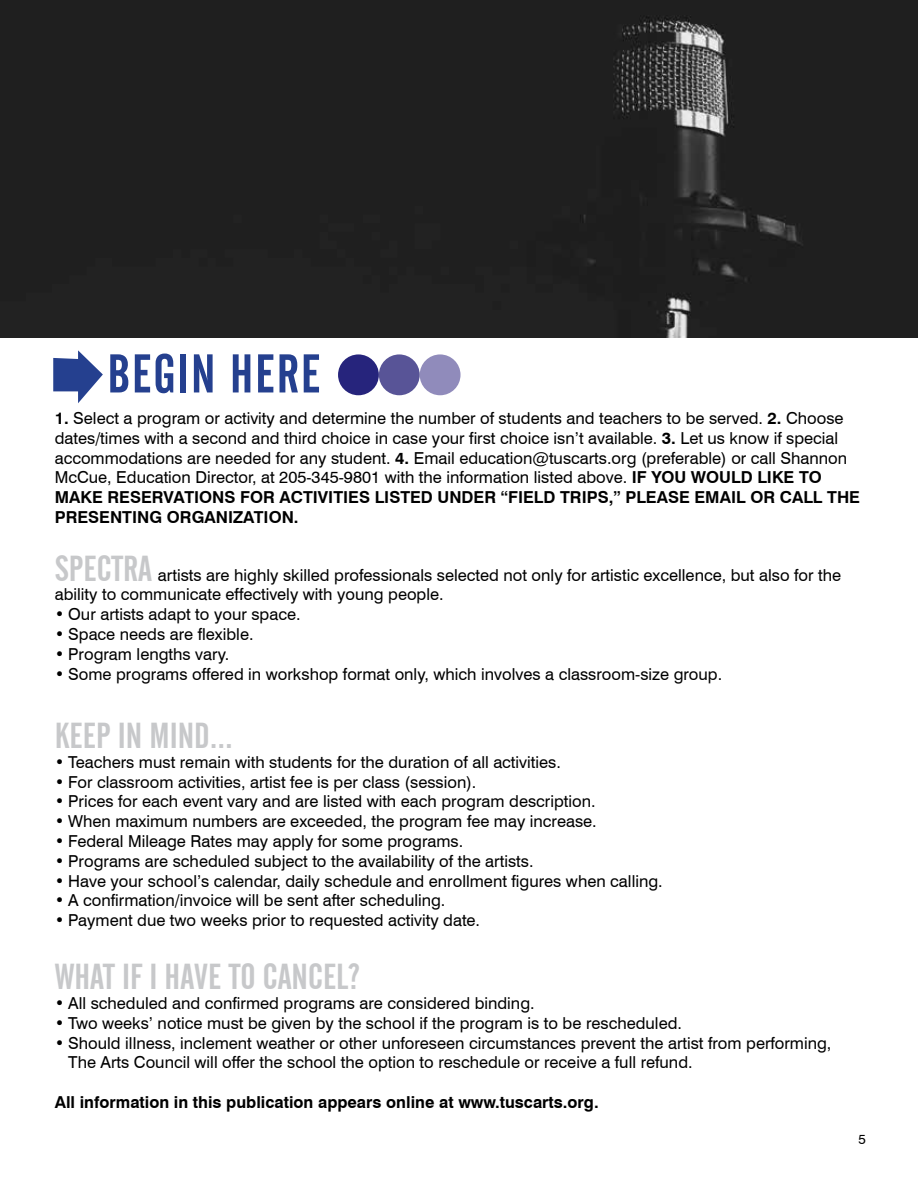
<style>
.page{position:relative;width:918px;height:1188px;background:#fff}
.page>*{position:absolute;margin:0;border:0;box-sizing:border-box;transform-origin:0 0}
.t1{font:54px "Alternate Gothic No 2 BT";letter-spacing:.03em;color:#25408f}
.t2{font:36px "Alternate Gothic No 2 BT";color:#c7c8ca}
.t3{font:16.5px/19.8px "Swiss 721 BT";color:#000}
.t4{font:700 16.5px "Swiss 721 BT";color:#000}
.t5{font:13.5px "Swiss 721 BT";color:#000}
.s1{font-weight:700}
.s2{font-family:"Alternate Gothic No 2 BT";font-size:36px;color:#c7c8ca}
</style>
<div class="page">
<div style="left:420px;top:354px;width:41px;height:41px;background:#908bbb;border-radius:50%"></div>
<div style="left:379px;top:354px;width:41px;height:41px;background:#585497;border-radius:50%"></div>
<div style="left:338px;top:354px;width:41px;height:41px;background:#26247c;border-radius:50%"></div>
<div style="left:0;top:0;width:918px;height:338px;background:#1f1f1f"></div>
<svg style="left:53px;top:350px;width:50px;height:53px"></svg>
<h1 class="t1" style="left:107px;top:344px;width:215px">BEGIN HERE</h1>
<p class="t3" style="left:55px;top:408px;width:807px"><span class="s1">1.</span> Select a program or activity and determine the number of students and teachers to be served. <span class="s1">2.</span> Choose dates/times with a second and third choice in case your first choice isn’t available. <span class="s1">3.</span> Let us know if special accommodations are needed for any student. <span class="s1">4.</span> Email education@tuscarts.org (preferable) or call Shannon McCue, Education Director, at 205-345-9801 with the information listed above. <span class="s1">IF YOU WOULD LIKE TO MAKE RESERVATIONS FOR ACTIVITIES LISTED UNDER “FIELD TRIPS,” PLEASE EMAIL OR CALL THE PRESENTING ORGANIZATION.</span></p>
<p class="t3" style="left:55px;top:565px;width:788px"><span class="s2">SPECTRA</span> artists are highly skilled professionals selected not only for artistic excellence, but also for the ability to communicate effectively with young people.</p>
<p class="t3" style="left:55px;top:604px;width:247px">• Our artists adapt to your space.</p>
<p class="t3" style="left:55px;top:624px;width:200px">• Space needs are flexible.</p>
<p class="t3" style="left:55px;top:644px;width:176px">• Program lengths vary.</p>
<p class="t3" style="left:55px;top:664px;width:669px">• Some programs offered in workshop format only, which involves a classroom-size group.</p>
<h2 class="t2" style="left:55px;top:715px;width:180px">KEEP IN MIND...</h2>
<p class="t3" style="left:55px;top:752px;width:508px">• Teachers must remain with students for the duration of all activities.</p>
<p class="t3" style="left:55px;top:772px;width:423px">• For classroom activities, artist fee is per class (session).</p>
<p class="t3" style="left:55px;top:791px;width:542px">• Prices for each event vary and are listed with each program description.</p>
<p class="t3" style="left:55px;top:811px;width:544px">• When maximum numbers are exceeded, the program fee may increase.</p>
<p class="t3" style="left:55px;top:831px;width:410px">• Federal Mileage Rates may apply for some programs.</p>
<p class="t3" style="left:55px;top:851px;width:480px">• Programs are scheduled subject to the availability of the artists.</p>
<p class="t3" style="left:55px;top:871px;width:610px">• Have your school’s calendar, daily schedule and enrollment figures when calling.</p>
<p class="t3" style="left:55px;top:890px;width:392px">• A confirmation/invoice will be sent after scheduling.</p>
<p class="t3" style="left:55px;top:910px;width:427px">• Payment due two weeks prior to requested activity date.</p>
<h2 class="t2" style="left:55px;top:957px;width:306px">WHAT IF I HAVE TO CANCEL?</h2>
<p class="t3" style="left:55px;top:993px;width:481px">• All scheduled and confirmed programs are considered binding.</p>
<p class="t3" style="left:55px;top:1013px;width:629px">• Two weeks’ notice must be given by the school if the program is to be rescheduled.</p>
<p class="t3" style="left:68px;top:1033px;width:765px;text-indent:-13px">• Should illness, inclement weather or other unforeseen circumstances prevent the artist from performing,<br>The Arts Council will offer the school the option to reschedule or receive a full refund.</p>
<p class="t4" style="left:55px;top:1092px;width:545px">All information in this publication appears online at www.tuscarts.org.</p>
<p class="t5" style="left:859px;top:1131px;width:9px">5</p>
</div>
